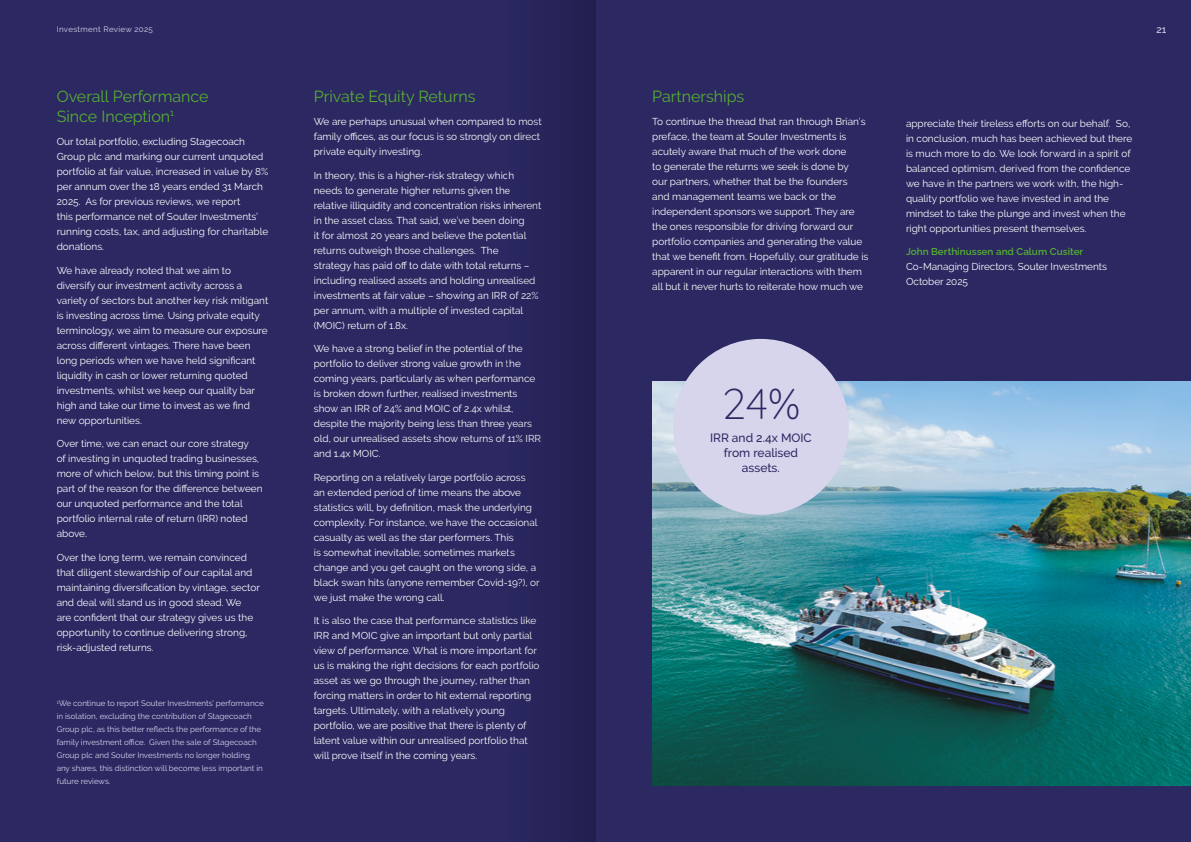
<style>
.page{position:relative;width:1191px;height:842px;background:#2b2862}
.page>*{position:absolute;margin:0;border:0;box-sizing:border-box;transform-origin:0 0}
.t1{font:300 43px "Quicksand";color:#2b2862}
.t2{font:16px/20px "Raleway";color:#56af31}
.t3{font:500 12px/15px "Raleway";color:#2b2862;text-align:center}
.t4{font:10px/15px "Raleway";color:#fff}
.t5{font:600 10px "Raleway";color:#56af31}
.t6{font:500 10px "Raleway";color:#d7d5ec}
.t7{font:8px/13px "Raleway";color:#d7d5ec}
.t8{font:8px "Raleway";letter-spacing:.04em;color:#d7d5ec}
</style>
<div class="page">
<img style="left:652px;top:381px;width:539px;height:404px">
<div style="left:673px;top:339px;width:176px;height:176px;background:#d7d5ec;border-radius:50%"></div>
<div style="left:507px;top:0;width:88px;height:842px;background:#272458"></div>
<p class="t8" style="left:57px;top:25px;width:98px">Investment Review 2025</p>
<p class="t6" style="left:1156px;top:24px;width:11px">21</p>
<h2 class="t2" style="left:57px;top:86px;width:153px">Overall Performance<br>Since Inception<sup>1</sup></h2>
<p class="t4" style="left:57px;top:134px;width:213px">Our total portfolio, excluding Stagecoach Group plc and marking our current unquoted portfolio at fair value, increased in value by 8% per annum over the 18 years ended 31 March 2025. As for previous reviews, we report<br>this performance net of Souter Investments’ running costs, tax, and adjusting for charitable donations.</p>
<p class="t4" style="left:57px;top:262px;width:213px">We have already noted that we aim to diversify our investment activity across a variety of sectors but another key risk mitigant is investing across time. Using private equity terminology, we aim to measure our exposure across different vintages. There have been long periods when we have held significant liquidity in cash or lower returning quoted investments, whilst we keep our quality bar high and take our time to invest as we find new opportunities.</p>
<p class="t4" style="left:57px;top:436px;width:207px">Over time, we can enact our core strategy<br>of investing in unquoted trading businesses, more of which below, but this timing point is part of the reason for the difference between our unquoted performance and the total portfolio internal rate of return (IRR) noted above.</p>
<p class="t4" style="left:57px;top:549px;width:205px">Over the long term, we remain convinced that diligent stewardship of our capital and maintaining diversification by vintage, sector and deal will stand us in good stead. We<br>are confident that our strategy gives us the opportunity to continue delivering strong, risk-adjusted returns.</p>
<p class="t7" style="left:57px;top:697px;width:208px"><sup>1</sup>We continue to report Souter Investments’ performance in isolation, excluding the contribution of Stagecoach Group plc, as this better reflects the performance of the family investment office. Given the sale of Stagecoach Group plc and Souter Investments no longer holding any shares, this distinction will become less important in future reviews.</p>
<h2 class="t2" style="left:314px;top:86px;width:163px">Private Equity Returns</h2>
<p class="t4" style="left:314px;top:114px;width:229px">We are perhaps unusual when compared to most family offices, as our focus is so strongly on direct private equity investing.</p>
<p class="t4" style="left:314px;top:167px;width:229px">In theory, this is a higher-risk strategy which needs to generate higher returns given the relative illiquidity and concentration risks inherent in the asset class. That said, we’ve been doing<br>it for almost 20 years and believe the potential returns outweigh those challenges. The<br>strategy has paid off to date with total returns – including realised assets and holding unrealised investments at fair value – showing an IRR of 22% per annum, with a multiple of invested capital (MOIC) return of 1.8x.</p>
<p class="t4" style="left:314px;top:341px;width:229px">We have a strong belief in the potential of the portfolio to deliver strong value growth in the coming years, particularly as when performance is broken down further, realised investments show an IRR of 24% and MOIC of 2.4x whilst, despite the majority being less than three years old, our unrealised assets show returns of 11% IRR and 1.4x MOIC.</p>
<p class="t4" style="left:314px;top:469px;width:227px">Reporting on a relatively large portfolio across<br>an extended period of time means the above statistics will, by definition, mask the underlying complexity. For instance, we have the occasional casualty as well as the star performers. This<br>is somewhat inevitable; sometimes markets change and you get caught on the wrong side, a black swan hits (anyone remember Covid-19?), or we just make the wrong call.</p>
<p class="t4" style="left:314px;top:613px;width:227px">It is also the case that performance statistics like IRR and MOIC give an important but only partial view of performance. What is more important for us is making the right decisions for each portfolio asset as we go through the journey, rather than forcing matters in order to hit external reporting targets. Ultimately, with a relatively young portfolio, we are positive that there is plenty of latent value within our unrealised portfolio that will prove itself in the coming years.</p>
<h2 class="t2" style="left:652px;top:86px;width:94px">Partnerships</h2>
<p class="t4" style="left:652px;top:114px;width:218px">To continue the thread that ran through Brian’s preface, the team at Souter Investments is acutely aware that much of the work done<br>to generate the returns we seek is done by<br>our partners, whether that be the founders<br>and management teams we back or the independent sponsors we support. They are the ones responsible for driving forward our portfolio companies and generating the value that we benefit from. Hopefully, our gratitude is apparent in our regular interactions with them all but it never hurts to reiterate how much we</p>
<p class="t4" style="left:906px;top:116px;width:228px">appreciate their tireless efforts on our behalf. So, in conclusion, much has been achieved but there is much more to do. We look forward in a spirit of balanced optimism, derived from the confidence we have in the partners we work with, the high&shy;quality portfolio we have invested in and the mindset to take the plunge and invest when the right opportunities present themselves.</p>
<p class="t5" style="left:906px;top:244px;width:179px">John Berthinussen and Calum Cusiter</p>
<p class="t4" style="left:906px;top:259px;width:203px">Co-Managing Directors, Souter Investments<br>October 2025</p>
<h1 class="t1" style="left:722px;top:370px;width:80px">24%</h1>
<p class="t3" style="left:710px;top:430px;width:103px">IRR and 2.4x MOIC from realised assets.</p>
</div>
